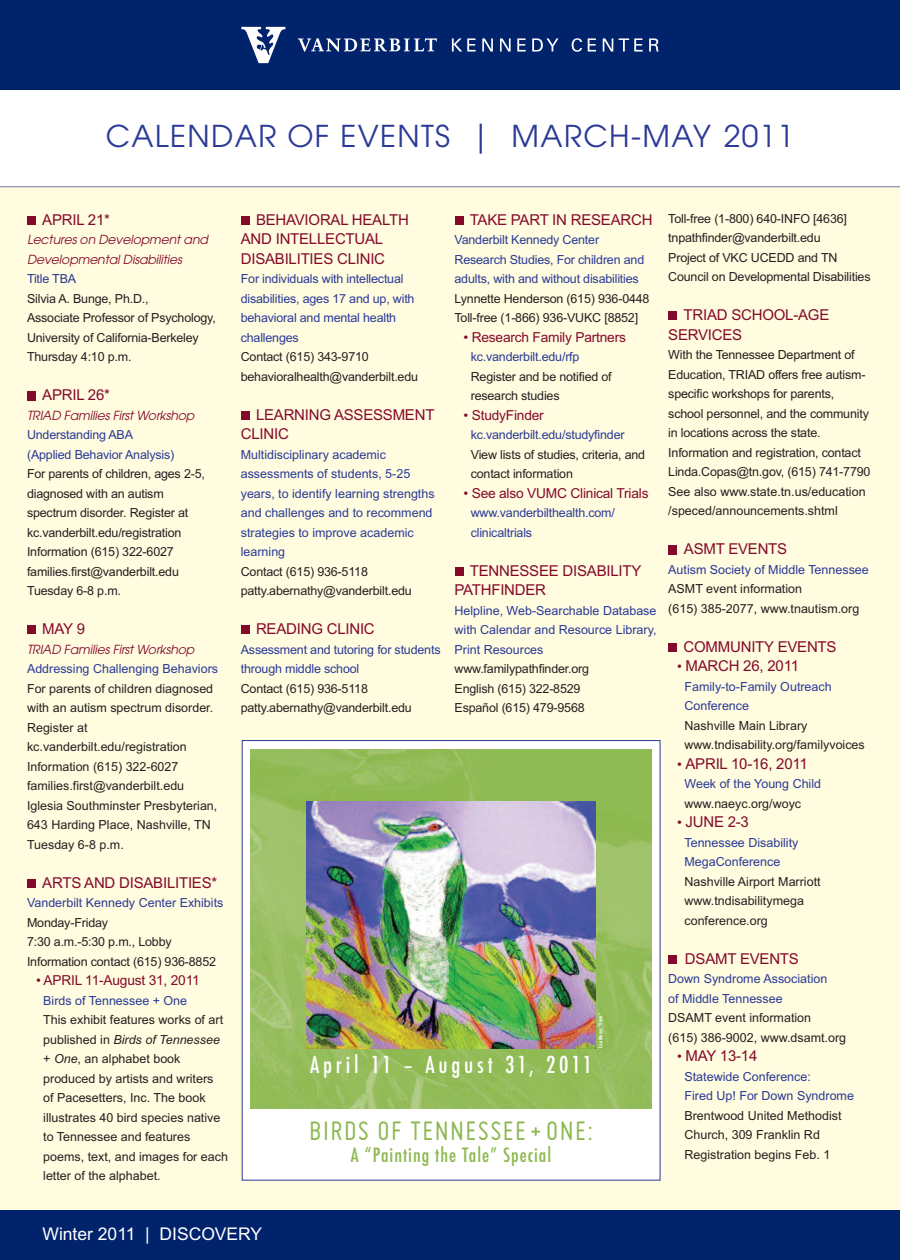
<style>
.page{position:relative;width:900px;height:1260px;background:#fff}
.page>*{position:absolute;margin:0;border:0;box-sizing:border-box;transform-origin:0 0}
.t1{font:30px "Avant Garde";letter-spacing:.045em;color:#2a3a96}
.t2{font:29.12px "Miso";letter-spacing:.05em;color:#8cb84f}
.t3{font:500 condensed 22.75px "Futura";letter-spacing:.165em;color:#fff}
.t4{font:500 condensed 19.12px "Futura";letter-spacing:.05em;color:#8cb84f}
.t5{font:17.5px "Arial";color:#fff}
.t6{font:15px/19.5px "Arial";letter-spacing:-.015em;color:#840a2b}
.t7{font:13.75px "Arial";letter-spacing:-.015em;color:#840a2b}
.t8{font:12.5px/19.5px "Arial";letter-spacing:-.015em;color:#231f20}
.t9{font:12.5px/19.5px "Arial";color:#2a3a96}
.t10{font:italic 12.5px/19.5px "Avant Garde";letter-spacing:-.01em;color:#840a2b}
.t11{font:500 condensed 5.62px "Futura";color:#fff}
.s1{font-style:italic}
.s2{font-size:13.75px}
</style>
<div class="page">
<div style="left:0;top:0;width:900px;height:90px;background:#00236c"></div>
<svg style="left:298px;top:38px;width:139px;height:14px"></svg>
<svg style="left:452px;top:38px;width:24px;height:14px"></svg>
<svg style="left:482px;top:38px;width:11px;height:14px"></svg>
<svg style="left:500px;top:38px;width:11px;height:14px"></svg>
<svg style="left:517px;top:38px;width:9px;height:14px"></svg>
<svg style="left:532px;top:38px;width:26px;height:14px"></svg>
<svg style="left:572px;top:38px;width:10px;height:14px"></svg>
<svg style="left:588px;top:38px;width:8px;height:14px"></svg>
<svg style="left:603px;top:38px;width:10px;height:14px"></svg>
<svg style="left:619px;top:38px;width:24px;height:14px"></svg>
<svg style="left:649px;top:38px;width:10px;height:14px"></svg>
<svg style="left:241px;top:27px;width:44px;height:36px"></svg>
<div style="left:0;top:187px;width:900px;height:1035px;background:#fffce0"></div>
<div style="left:27px;top:216px;width:9px;height:9px;background:#840a2b"></div>
<div style="left:668px;top:545px;width:9px;height:9px;background:#840a2b"></div>
<div style="left:27px;top:625px;width:9px;height:9px;background:#840a2b"></div>
<div style="left:27px;top:391px;width:9px;height:9px;background:#840a2b"></div>
<div style="left:668px;top:955px;width:9px;height:9px;background:#840a2b"></div>
<div style="left:668px;top:643px;width:9px;height:9px;background:#840a2b"></div>
<div style="left:241px;top:411px;width:9px;height:9px;background:#840a2b"></div>
<div style="left:668px;top:311px;width:9px;height:9px;background:#840a2b"></div>
<div style="left:27px;top:879px;width:9px;height:9px;background:#840a2b"></div>
<div style="left:241px;top:216px;width:9px;height:9px;background:#840a2b"></div>
<div style="left:241px;top:625px;width:9px;height:9px;background:#840a2b"></div>
<div style="left:455px;top:216px;width:9px;height:9px;background:#840a2b"></div>
<div style="left:455px;top:567px;width:9px;height:9px;background:#840a2b"></div>
<hr style="left:0;top:186px;width:900px;height:1px;background:#7775a6">
<div style="left:0;top:1211px;width:900px;height:49px;background:#00236c"></div>
<div style="left:242px;top:741px;width:418px;height:439px;background:#fff"></div>
<img style="left:251px;top:749px;width:400px;height:359px">
<img style="left:307px;top:801px;width:288px;height:247px">
<h1 class="t1" style="left:106px;top:125px;width:690px">CALENDAR OF EVENTS | MARCH-MAY 2011</h1>
<p class="t6" style="left:42px;top:210px;width:69px">APRIL 21*</p>
<p class="t10" style="left:27px;top:231px;width:183px">Lectures on Development and<br>Developmental Disabilities</p>
<p class="t9" style="left:27px;top:269px;width:51px">Title TBA</p>
<p class="t8" style="left:27px;top:289px;width:190px">Silvia A. Bunge, Ph.D.,<br>Associate Professor of Psychology,<br>University of California-Berkeley<br>Thursday 4:10 p.m.</p>
<p class="t6" style="left:42px;top:385px;width:69px">APRIL 26*</p>
<p class="t10" style="left:27px;top:406px;width:169px">TRIAD Families First Workshop</p>
<p class="t9" style="left:27px;top:425px;width:149px">Understanding ABA (Applied Behavior Analysis)</p>
<p class="t8" style="left:27px;top:464px;width:179px">For parents of children, ages 2-5, diagnosed with an autism spectrum disorder. Register at kc.vanderbilt.edu/registration<br>Information (615) 322-6027 families.first@vanderbilt.edu<br>Tuesday 6-8 p.m.</p>
<p class="t6" style="left:42px;top:619px;width:44px">MAY 9</p>
<p class="t10" style="left:27px;top:640px;width:169px">TRIAD Families First Workshop</p>
<p class="t9" style="left:27px;top:659px;width:193px">Addressing Challenging Behaviors</p>
<p class="t8" style="left:27px;top:679px;width:192px">For parents of children diagnosed with an autism spectrum disorder.<br>Register at kc.vanderbilt.edu/registration<br>Information (615) 322-6027 families.first@vanderbilt.edu<br>Iglesia Southminster Presbyterian,<br>643 Harding Place, Nashville, TN<br>Tuesday 6-8 p.m.</p>
<p class="t6" style="left:42px;top:873px;width:177px">ARTS AND DISABILITIES*</p>
<p class="t9" style="left:27px;top:893px;width:198px">Vanderbilt Kennedy Center Exhibits</p>
<p class="t8" style="left:27px;top:913px;width:191px">Monday-Friday<br>7:30 a.m.-5:30 p.m., Lobby<br>Information contact (615) 936-8852</p>
<p class="t7" style="left:36px;top:972px;width:165px">• APRIL 11-August 31, 2011</p>
<p class="t9" style="left:43px;top:991px;width:145px">Birds of Tennessee + One</p>
<p class="t8" style="left:43px;top:1010px;width:186px">This exhibit features works of art published in <span class="s1">Birds of Tennessee + One</span>, an alphabet book produced by artists and writers<br>of Pacesetters, Inc. The book illustrates 40 bird species native to Tennessee and features poems, text, and images for each letter of the alphabet.</p>
<p class="t6" style="left:241px;top:210px;width:170px;text-indent:15px">BEHAVIORAL HEALTH<br>AND INTELLECTUAL<br>DISABILITIES CLINIC</p>
<p class="t9" style="left:241px;top:269px;width:175px">For individuals with intellectual disabilities, ages 17 and up, with behavioral and mental health challenges</p>
<p class="t8" style="left:241px;top:347px;width:179px">Contact (615) 343-9710 behavioralhealth@vanderbilt.edu</p>
<p class="t6" style="left:241px;top:405px;width:195px;text-indent:15px">LEARNING ASSESSMENT<br>CLINIC</p>
<p class="t9" style="left:241px;top:445px;width:195px">Multidisciplinary academic assessments of students, 5-25 years, to identify learning strengths and challenges and to recommend strategies to improve academic learning</p>
<p class="t8" style="left:241px;top:562px;width:173px">Contact (615) 936-5118 patty.abernathy@vanderbilt.edu</p>
<p class="t6" style="left:256px;top:619px;width:120px">READING CLINIC</p>
<p class="t9" style="left:241px;top:640px;width:201px">Assessment and tutoring for students through middle school</p>
<p class="t8" style="left:241px;top:679px;width:173px">Contact (615) 936-5118 patty.abernathy@vanderbilt.edu</p>
<p class="t6" style="left:470px;top:210px;width:184px">TAKE PART IN RESEARCH</p>
<p class="t9" style="left:455px;top:230px;width:191px">Vanderbilt Kennedy Center<br>Research Studies, For children and adults, with and without disabilities</p>
<p class="t8" style="left:455px;top:289px;width:197px">Lynnette Henderson (615) 936-0448<br>Toll-free (1-866) 936-VUKC [8852]</p>
<p class="t7" style="left:464px;top:329px;width:164px">• Research Family Partners</p>
<p class="t9" style="left:471px;top:347px;width:110px">kc.vanderbilt.edu/rfp</p>
<p class="t8" style="left:471px;top:367px;width:143px">Register and be notified of research studies</p>
<p class="t7" style="left:464px;top:407px;width:82px">• StudyFinder</p>
<p class="t9" style="left:471px;top:425px;width:155px">kc.vanderbilt.edu/studyfinder</p>
<p class="t8" style="left:471px;top:445px;width:176px">View lists of studies, criteria, and contact information</p>
<p class="t7" style="left:464px;top:485px;width:187px">• See also VUMC Clinical Trials</p>
<p class="t9" style="left:471px;top:503px;width:146px">www.vanderbilthealth.com/ clinicaltrials</p>
<p class="t6" style="left:455px;top:561px;width:188px;text-indent:15px">TENNESSEE DISABILITY<br>PATHFINDER</p>
<p class="t9" style="left:455px;top:601px;width:203px;text-align:justify">Helpline, Web-Searchable Database with Calendar and Resource Library, Print Resources</p>
<p class="t8" style="left:455px;top:659px;width:136px">www.familypathfinder.org<br>English (615) 322-8529<br>Español (615) 479-9568</p>
<p class="t11" style="left:597px;top:1048px;width:36px;rotate:-90deg">Lisa Manus “Vireo”</p>
<h3 class="t3" style="left:310px;top:1052px;width:283px">April 11 – August 31, 2011</h3>
<h2 class="t2" style="left:309px;top:1121px;width:285px">BIRDS OF TENNESSEE+ONE:</h2>
<h3 class="t4" style="left:351px;top:1145px;width:202px">A “Painting the Tale” Special</h3>
<p class="t8" style="left:668px;top:209px;width:204px">Toll-free (1-800) 640-INFO [4636] tnpathfinder@vanderbilt.edu<br>Project of VKC UCEDD and TN Council on Developmental Disabilities</p>
<p class="t6" style="left:668px;top:305px;width:163px;text-indent:15px">TRIAD SCHOOL-AGE<br>SERVICES</p>
<p class="t8" style="left:668px;top:345px;width:204px">With the Tennessee Department of Education, TRIAD offers free autism&shy;specific workshops for parents, school personnel, and the community in locations across the state.<br>Information and registration, contact Linda.Copas@tn.gov, (615) 741-7790<br>See also www.state.tn.us/education /speced/announcements.shtml</p>
<p class="t6" style="left:684px;top:539px;width:105px">ASMT EVENTS</p>
<p class="t9" style="left:668px;top:560px;width:202px">Autism Society of Middle Tennessee</p>
<p class="t8" style="left:668px;top:579px;width:193px">ASMT event information<br>(615) 385-2077, www.tnautism.org</p>
<p class="t6" style="left:684px;top:637px;width:155px">COMMUNITY EVENTS</p>
<p class="t6" style="left:677px;top:656px;width:123px"><span class="s2">•</span> MARCH 26, 2011</p>
<p class="t9" style="left:684px;top:677px;width:149px">Family-to-Family Outreach<br>Conference</p>
<p class="t8" style="left:684px;top:716px;width:182px">Nashville Main Library www.tndisability.org/familyvoices</p>
<p class="t6" style="left:677px;top:754px;width:132px"><span class="s2">•</span> APRIL 10-16, 2011</p>
<p class="t9" style="left:684px;top:774px;width:138px">Week of the Young Child</p>
<p class="t8" style="left:684px;top:794px;width:118px">www.naeyc.org/woyc</p>
<p class="t6" style="left:677px;top:812px;width:73px"><span class="s2">•</span> JUNE 2-3</p>
<p class="t9" style="left:684px;top:833px;width:115px">Tennessee Disability<br>MegaConference</p>
<p class="t8" style="left:684px;top:872px;width:138px">Nashville Airport Marriott www.tndisabilitymega conference.org</p>
<p class="t6" style="left:685px;top:949px;width:115px">DSAMT EVENTS</p>
<p class="t9" style="left:668px;top:969px;width:161px">Down Syndrome Association of Middle Tennessee</p>
<p class="t8" style="left:668px;top:1008px;width:179px">DSAMT event information<br>(615) 386-9002, www.dsamt.org</p>
<p class="t6" style="left:677px;top:1046px;width:82px"><span class="s2">•</span> MAY 13-14</p>
<p class="t9" style="left:684px;top:1067px;width:171px">Statewide Conference:<br>Fired Up! For Down Syndrome</p>
<p class="t8" style="left:684px;top:1106px;width:159px">Brentwood United Methodist<br>Church, 309 Franklin Rd<br>Registration begins Feb. 1</p>
<h3 class="t5" style="left:42px;top:1224px;width:221px">Winter 2011 | DISCOVERY</h3>
</div>
